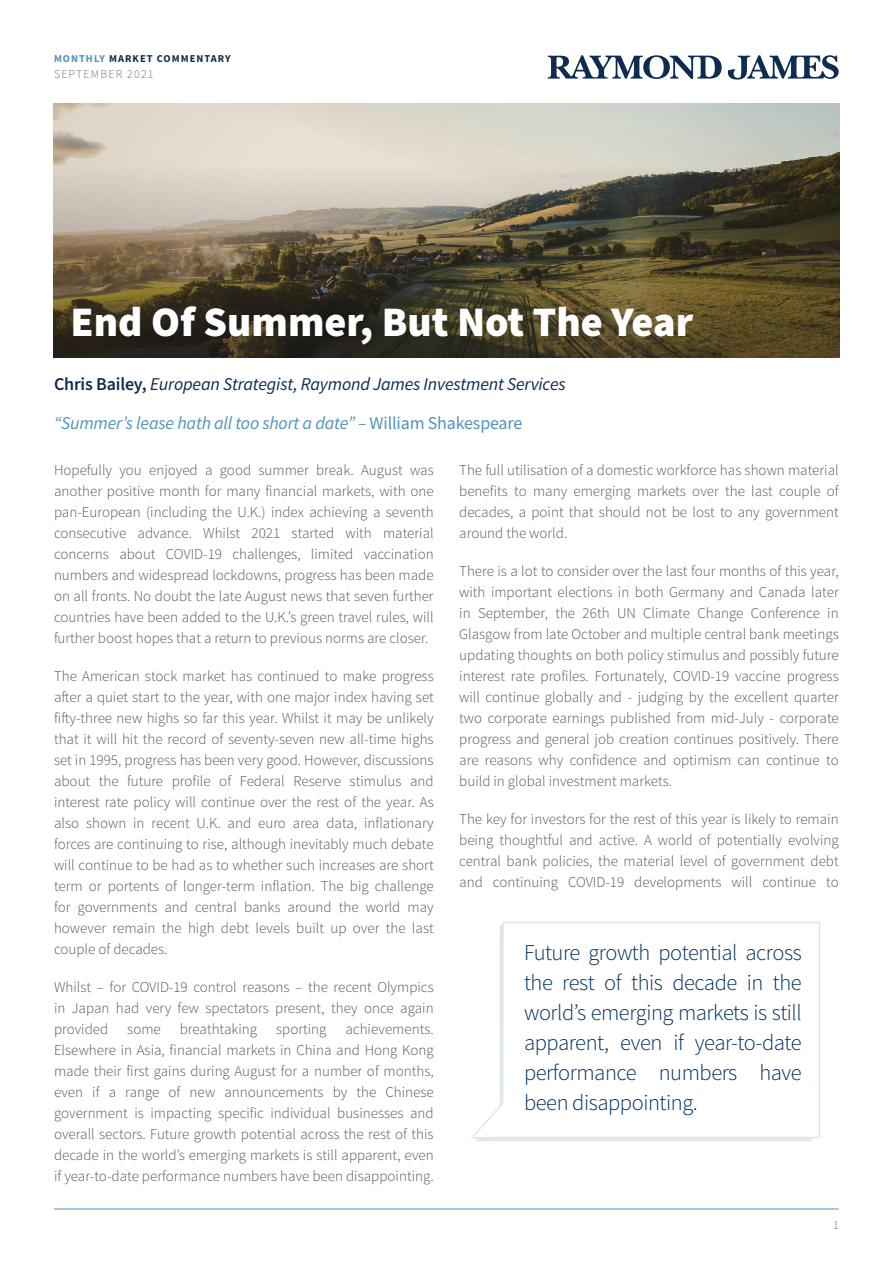
<style>
.page{position:relative;width:893px;height:1263px;background:#fff}
.page>*{position:absolute;margin:0;border:0;box-sizing:border-box;transform-origin:0 0}
.t1{font:900 42px "Source Sans Pro";color:#fff}
.t2{font:300 22.5px/30px "Source Sans Pro";letter-spacing:-.02em;color:#002e5e;text-align:justify}
.t3{font:italic 18px/38.5px "Source Sans Pro";letter-spacing:-.01em;color:#0e2b51}
.t4{font:300 15px/21px "Source Sans Pro";color:#545759;text-align:justify}
.t5{font:300 12px "Source Sans Pro";letter-spacing:.1em;color:#757476}
.t6{font:300 12px "Source Sans Pro";color:#636366}
.t7{font:700 10.5px "Source Sans Pro";letter-spacing:.095em;color:#0e2b51}
.s1{color:#5292bd}
.s2{font-weight:600;font-style:normal}
.s3{font-style:normal;color:#5292bd}
</style>
<div class="page">
<svg style="left:548px;top:55px;width:174px;height:24px"></svg>
<svg style="left:728px;top:55px;width:111px;height:25px"></svg>
<hr style="left:54px;top:1209px;width:785px;height:1px;background:#5292bd">
<svg style="left:53px;top:104px;width:786px;height:254px;background:#827b68"></svg>
<svg style="left:471px;top:922px;width:349px;height:217px"></svg>
<p class="t7" style="left:54px;top:52px;width:178px"><span class="s1">MONTHLY</span> MARKET COMMENTARY</p>
<p class="t5" style="left:54px;top:67px;width:101px">SEPTEMBER 2021</p>
<h1 class="t1" style="left:70px;top:293px;width:624px">End Of Summer, But Not The Year</h1>
<p class="t3" style="left:54px;top:365px;width:513px"><span class="s2">Chris Bailey,</span> European Strategist, Raymond James Investment Services <span class="s1">“Summer’s lease hath all too short a date” –</span> <span class="s3">William Shakespeare</span></p>
<p class="t4" style="left:54px;top:459px;width:381px">Hopefully you enjoyed a good summer break. August was another positive month for many financial markets, with one pan-European (including the U.K.) index achieving a seventh consecutive advance. Whilst 2021 started with material concerns about COVID-19 challenges, limited vaccination numbers and widespread lockdowns, progress has been made on all fronts. No doubt the late August news that seven further countries have been added to the U.K.’s green travel rules, will further boost hopes that a return to previous norms are closer.</p>
<p class="t4" style="left:54px;top:665px;width:381px">The American stock market has continued to make progress after a quiet start to the year, with one major index having set fifty-three new highs so far this year. Whilst it may be unlikely that it will hit the record of seventy-seven new all-time highs set in 1995, progress has been very good. However, discussions about the future profile of Federal Reserve stimulus and interest rate policy will continue over the rest of the year. As also shown in recent U.K. and euro area data, inflationary forces are continuing to rise, although inevitably much debate will continue to be had as to whether such increases are short term or portents of longer-term inflation. The big challenge for governments and central banks around the world may however remain the high debt levels built up over the last couple of decades.</p>
<p class="t4" style="left:54px;top:976px;width:381px">Whilst – for COVID-19 control reasons – the recent Olympics in Japan had very few spectators present, they once again provided</p>
<p class="t4" style="left:54px;top:1018px;width:381px;text-indent:291px">achievements.<br>Elsewhere in Asia, financial markets in China and Hong Kong made their first gains during August for a number of months, even if a range of new announcements by the Chinese government is impacting specific individual businesses and overall sectors. Future growth potential across the rest of this decade in the world’s emerging markets is still apparent, even if year-to-date performance numbers have been disappointing.</p>
<p class="t4" style="left:127px;top:1018px;width:35px">some</p>
<p class="t4" style="left:180px;top:1018px;width:79px">breathtaking</p>
<p class="t4" style="left:276px;top:1018px;width:52px">sporting</p>
<p class="t4" style="left:459px;top:459px;width:381px">The full utilisation of a domestic workforce has shown material benefits to many emerging markets over the last couple of decades, a point that should not be lost to any government around the world.</p>
<p class="t4" style="left:459px;top:560px;width:381px">There is a lot to consider over the last four months of this year, with important elections in both Germany and Canada later in September, the 26th UN Climate Change Conference in Glasgow from late October and multiple central bank meetings updating thoughts on both policy stimulus and possibly future interest rate profiles. Fortunately, COVID-19 vaccine progress will continue globally and - judging by the excellent quarter two corporate earnings published from mid-July - corporate progress and general job creation continues positively. There are reasons why confidence and optimism can continue to build in global investment markets.</p>
<p class="t4" style="left:459px;top:808px;width:381px">The key for investors for the rest of this year is likely to remain being thoughtful and active. A world of potentially evolving central bank policies, the material level of government debt and continuing COVID-19 developments will continue to</p>
<h2 class="t2" style="left:524px;top:937px;width:279px">Future growth potential across the rest of this decade in the world’s emerging markets is still apparent, even if year-to-date performance numbers have been disappointing.</h2>
<p class="t6" style="left:833px;top:1218px;width:7px">1</p>
</div>
